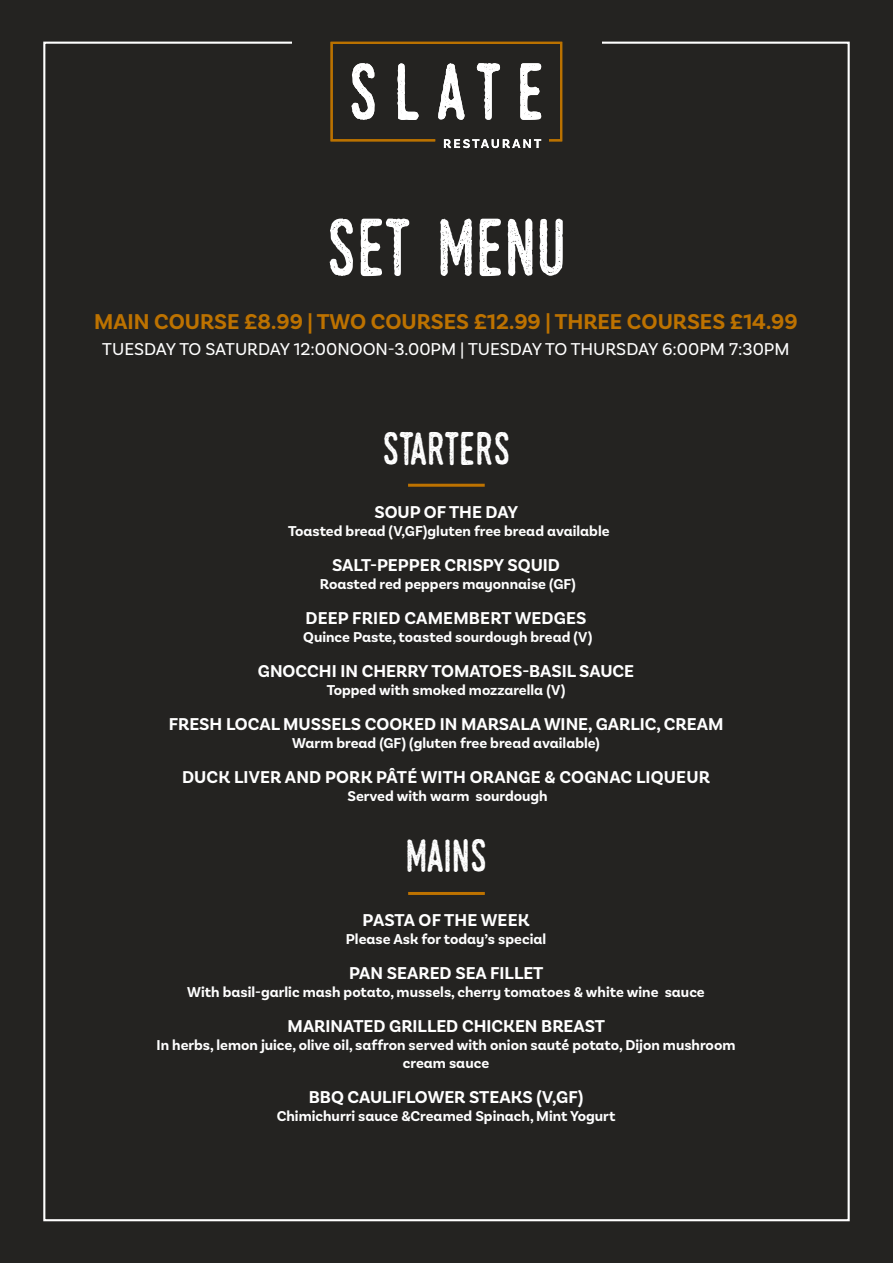
<style>
.page{position:relative;width:893px;height:1263px;background:#242321}
.page>*{position:absolute;margin:0;border:0;box-sizing:border-box;transform-origin:0 0}
.t1{font:79.05px "Swistblnk Monthoers";color:#fff}
.t2{font:45px "Swistblnk Monthoers";letter-spacing:-.04em;color:#fff}
.t3{font:45px "Swistblnk Monthoers";color:#fff}
.t4{font:700 22.5px "Basic Sans Alt";color:#bd7200}
.t5{font:700 18px "Basic Sans Alt";color:#fff}
.t6{font:18px "Basic Sans Alt";color:#fff}
.t7{font:700 15px/18px "Basic Sans Alt";color:#fff;text-align:center}
</style>
<div class="page">
<svg style="left:331px;top:42px;width:231px;height:106px"></svg>
<hr style="left:408px;top:484px;width:77px;height:3px;background:#bd7200">
<hr style="left:408px;top:892px;width:77px;height:3px;background:#bd7200">
<p class="t1" style="left:326px;top:199px;width:242px">SET MENU</p>
<p class="t4" style="left:94px;top:308px;width:705px">MAIN COURSE £8.99 | TWO COURSES £12.99 | THREE COURSES £14.99</p>
<p class="t6" style="left:102px;top:338px;width:689px">TUESDAY TO SATURDAY 12:00NOON-3.00PM | TUESDAY TO THURSDAY 6:00PM 7:30PM</p>
<p class="t2" style="left:382px;top:421px;width:130px">STARTERS</p>
<p class="t5" style="left:374px;top:501px;width:145px">SOUP OF THE DAY</p>
<p class="t7" style="left:288px;top:522px;width:323px">Toasted bread (V,GF)gluten free bread available</p>
<p class="t5" style="left:332px;top:554px;width:229px">SALT-PEPPER CRISPY SQUID</p>
<p class="t7" style="left:320px;top:576px;width:258px">Roasted red peppers mayonnaise (GF)</p>
<p class="t5" style="left:305px;top:607px;width:283px">DEEP FRIED CAMEMBERT WEDGES</p>
<p class="t7" style="left:303px;top:629px;width:291px">Quince Paste, toasted sourdough bread (V)</p>
<p class="t5" style="left:258px;top:660px;width:378px">GNOCCHI IN CHERRY TOMATOES-BASIL SAUCE</p>
<p class="t7" style="left:327px;top:682px;width:240px">Topped with smoked mozzarella (V)</p>
<p class="t5" style="left:169px;top:713px;width:556px">FRESH LOCAL MUSSELS COOKED IN MARSALA WINE, GARLIC, CREAM</p>
<p class="t7" style="left:292px;top:735px;width:309px">Warm bread (GF) (gluten free bread available)</p>
<p class="t5" style="left:182px;top:766px;width:530px">DUCK LIVER AND PORK PÂTÉ WITH ORANGE &amp; COGNAC LIQUEUR</p>
<p class="t7" style="left:347px;top:788px;width:202px">Served with warm sourdough</p>
<p class="t3" style="left:406px;top:829px;width:83px">MAINS</p>
<p class="t5" style="left:363px;top:909px;width:169px">PASTA OF THE WEEK</p>
<p class="t7" style="left:346px;top:930px;width:202px">Please Ask for today’s special</p>
<p class="t5" style="left:349px;top:962px;width:196px">PAN SEARED SEA FILLET</p>
<p class="t7" style="left:187px;top:983px;width:519px">With basil-garlic mash potato, mussels, cherry tomatoes &amp; white wine sauce</p>
<p class="t5" style="left:288px;top:1015px;width:319px">MARINATED GRILLED CHICKEN BREAST</p>
<p class="t7" style="left:157px;top:1036px;width:580px">In herbs, lemon juice, olive oil, saffron served with onion sauté́potato, Dijon mushroom cream sauce</p>
<p class="t5" style="left:309px;top:1086px;width:276px">BBQ CAULIFLOWER STEAKS (V,GF)</p>
<p class="t7" style="left:277px;top:1107px;width:340px">Chimichurri sauce &amp;Creamed Spinach, Mint Yogurt</p>
</div>
